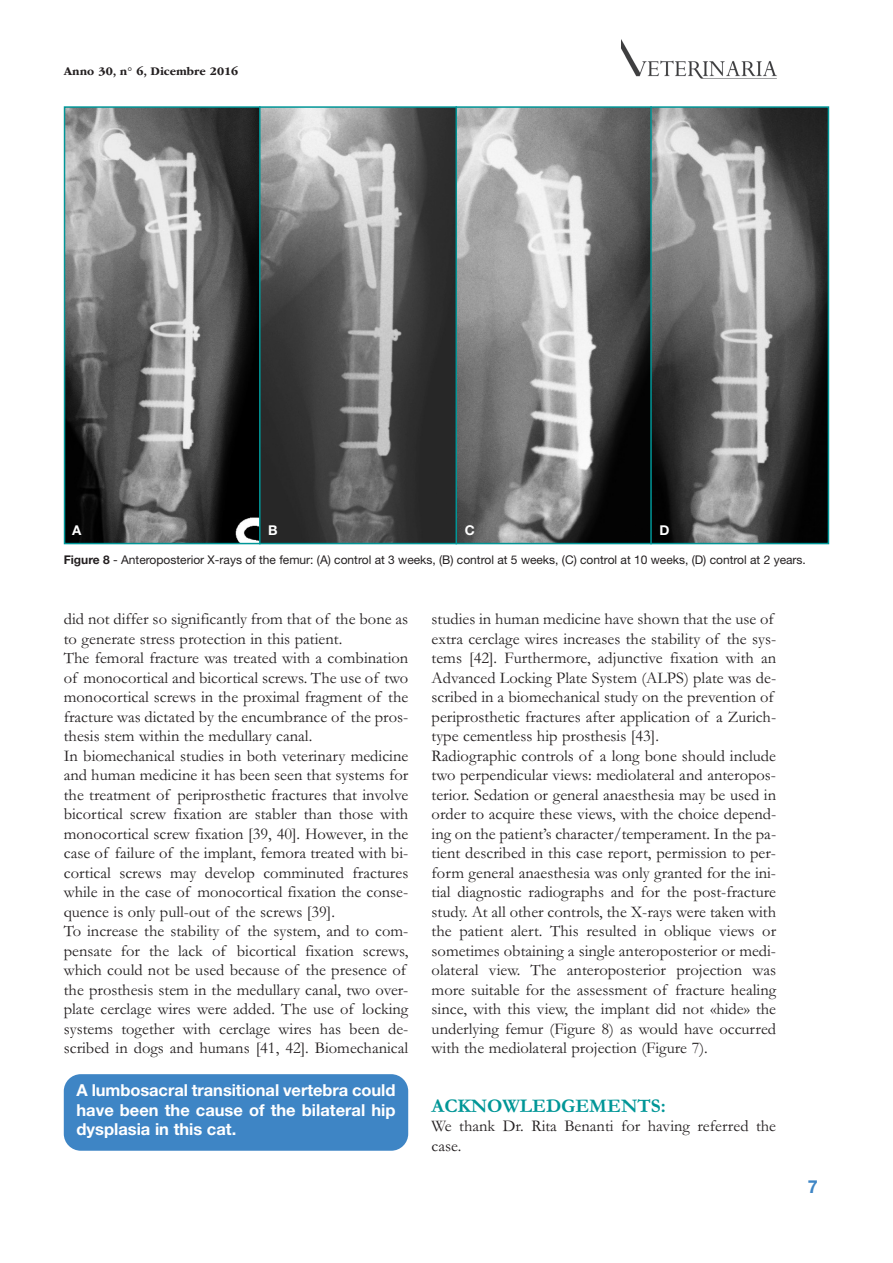
<style>
.page{position:relative;width:893px;height:1263px;background:#fff}
.page>*{position:absolute;margin:0;border:0;box-sizing:border-box;transform-origin:0 0}
.t1{font:700 19.5px "Garamond";color:#009697}
.t2{font:700 18px "Helvetica Neue LT Std";color:#3e85c5}
.t3{font:16.5px/19.5px "Garamond";color:#231f20}
.t4{font:700 16.5px/19.5px "Helvetica Neue LT Std";color:#fff;text-align:justify}
.t5{font:700 13.5px "Helvetica Neue LT Std";color:#fff}
.t6{font:12px "Helvetica Neue LT Std";color:#231f20}
.t7{font:700 12px "ITC Garamond Std";color:#231f20}
.s1{font-weight:700}
</style>
<div class="page">
<img style="left:622px;top:40px;width:155px;height:39px">
<img style="left:67px;top:109px;width:759px;height:432px">
<div style="left:64px;top:106px;width:765px;height:438px;border:2px solid #009697"></div>
<hr style="left:259px;top:106px;width:2px;height:438px;background:#009697">
<hr style="left:455px;top:106px;width:2px;height:438px;background:#009697">
<hr style="left:650px;top:106px;width:2px;height:438px;background:#009697">
<div style="left:64px;top:1074px;width:344px;height:77px;background:#3e85c5;border-radius:17px"></div>
<p class="t7" style="left:64px;top:64px;width:176px">Anno 30, n° 6, Dicembre 2016</p>
<p class="t5" style="left:72px;top:525px;width:11px">A</p>
<p class="t5" style="left:268px;top:525px;width:11px">B</p>
<p class="t5" style="left:465px;top:525px;width:12px">C</p>
<p class="t5" style="left:659px;top:525px;width:12px">D</p>
<p class="t6" style="left:64px;top:555px;width:744px"><span class="s1">Figure 8</span> - Anteroposterior X-rays of the femur: (A) control at 3 weeks, (B) control at 5 weeks, (C) control at 10 weeks, (D) control at 2 years.</p>
<p class="t3" style="left:64px;top:611px;width:346px">did not differ so significantly from that of the bone as to generate stress protection in this patient.<br>The femoral fracture was treated with a combination of monocortical and bicortical screws. The use of two monocortical screws in the proximal fragment of the fracture was dictated by the encumbrance of the pros&shy;thesis stem within the medullary canal.<br>In biomechanical studies in both veterinary medicine and human medicine it has been seen that systems for the treatment of periprosthetic fractures that involve bicortical screw fixation are stabler than those with monocortical screw fixation [39, 40]. However, in the case of failure of the implant, femora treated with bi&shy;cortical screws may develop comminuted fractures while in the case of monocortical fixation the conse&shy;quence is only pull-out of the screws [39].<br>To increase the stability of the system, and to com&shy;pensate for the lack of bicortical fixation screws, which could not be used because of the presence of the prosthesis stem in the medullary canal, two over&shy;plate cerclage wires were added. The use of locking systems together with cerclage wires has been de&shy;scribed in dogs and humans [41, 42]. Biomechanical</p>
<p class="t3" style="left:432px;top:611px;width:346px">studies in human medicine have shown that the use of extra cerclage wires increases the stability of the sys&shy;tems [42]. Furthermore, adjunctive fixation with an Advanced Locking Plate System (ALPS) plate was de&shy;scribed in a biomechanical study on the prevention of periprosthetic fractures after application of a Zurich&shy;type cementless hip prosthesis [43].<br>Radiographic controls of a long bone should include two perpendicular views: mediolateral and anteropos&shy;terior. Sedation or general anaesthesia may be used in order to acquire these views, with the choice depend&shy;ing on the patient’s character/temperament. In the pa&shy;tient described in this case report, permission to per&shy;form general anaesthesia was only granted for the ini&shy;tial diagnostic radiographs and for the post-fracture study. At all other controls, the X-rays were taken with the patient alert. This resulted in oblique views or sometimes obtaining a single anteroposterior or medi&shy;olateral view. The anteroposterior projection was more suitable for the assessment of fracture healing since, with this view, the implant did not «hide» the underlying femur (Figure 8) as would have occurred with the mediolateral projection (Figure 7).</p>
<p class="t4" style="left:77px;top:1082px;width:320px">A lumbosacral transitional vertebra could have been the cause of the bilateral hip dysplasia in this cat.</p>
<p class="t1" style="left:432px;top:1098px;width:236px">ACKNOWLEDGEMENTS:</p>
<p class="t3" style="left:432px;top:1118px;width:346px">We thank Dr. Rita Benanti for having referred the case.</p>
<p class="t2" style="left:808px;top:1180px;width:12px">7</p>
</div>
